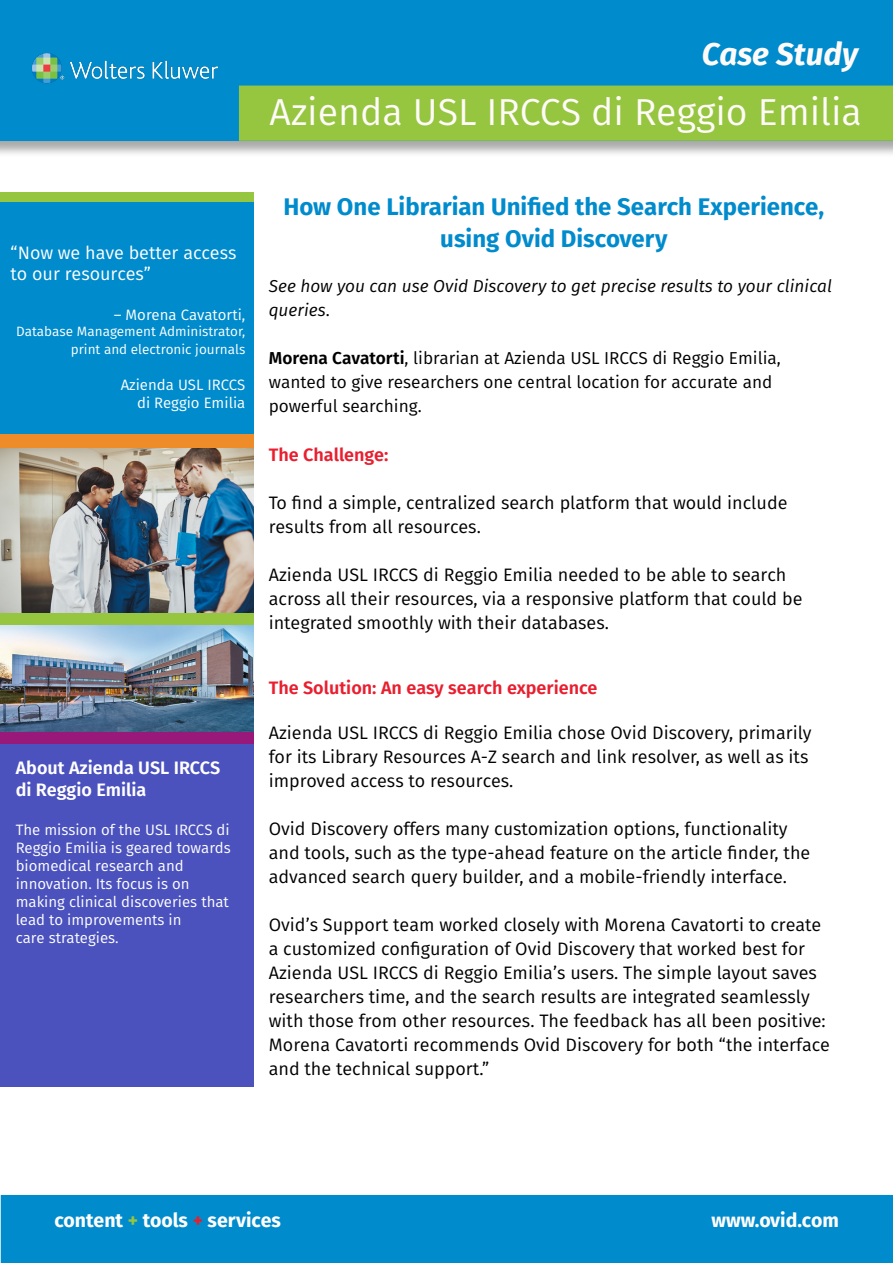
<style>
.page{position:relative;width:893px;height:1263px;background:#fff}
.page>*{position:absolute;margin:0;border:0;box-sizing:border-box;transform-origin:0 0}
.t1{font:37.5px "Fira Sans";color:#fefaf8}
.t2{font:italic 700 31.5px "Fira Sans";color:#fefaf8}
.t3{font:700 24px/32.4px "Fira Sans";color:#008bcd;text-align:center}
.t4{font:700 19.5px "Fira Sans";color:#fff}
.t5{font:18px/24px "Fira Sans";color:#000}
.t6{font:600 18px "Fira Sans";color:#e91e2f}
.t7{font:18px/21.6px "Fira Sans";color:#fff}
.t8{font:600 18px/21.6px "Fira Sans";color:#fff}
.t9{font:17.25px/24px "Fira Sans";color:#000}
.t10{font:italic 17.25px/24px "Fira Sans";color:#000}
.t11{font:15px "Fira Sans";color:#fff}
.t12{font:13.5px/18px "Fira Sans";color:#fff;text-align:right}
.s1{font-style:normal}
.s2{font-weight:600}
.s3{color:#96c540}
.s4{color:#e5202e}
</style>
<div class="page">
<div style="left:0;top:0;width:893px;height:158px;background:#999;opacity:.83"></div>
<div style="left:0;top:0;width:893px;height:141px;background:#008bcd"></div>
<img style="left:19px;top:40px;width:213px;height:57px">
<div style="left:0;top:202px;width:253px;height:233px;background:#008bcd"></div>
<div style="left:0;top:192px;width:253px;height:10px;background:#96c540"></div>
<div style="left:0;top:434px;width:253px;height:14px;background:#ee8c29"></div>
<img style="left:0;top:448px;width:253px;height:165px">
<div style="left:0;top:731px;width:254px;height:13px;background:#98197a"></div>
<div style="left:2px;top:1196px;width:890px;height:66px;background:#008bcd"></div>
<div style="left:1px;top:1195px;width:892px;height:68px;border:2px solid #008bcd"></div>
<div style="left:0;top:613px;width:253px;height:13px;background:#96c540"></div>
<div style="left:1px;top:744px;width:253px;height:342px;background:#4b52bd"></div>
<img style="left:1px;top:626px;width:252px;height:105px">
<div style="left:239px;top:86px;width:654px;height:55px;background:#96c540"></div>
<p class="t2" style="left:702px;top:27px;width:158px">Case Study</p>
<p class="t1" style="left:270px;top:84px;width:594px">Azienda USL IRCCS di Reggio Emilia</p>
<p class="t7" style="left:11px;top:241px;width:227px">“Now we have better access to our resources”</p>
<p class="t11" style="left:114px;top:303px;width:133px">– Morena Cavatorti,</p>
<p class="t12" style="left:16px;top:322px;width:231px">Database Management Administrator, print and electronic journals</p>
<p class="t11" style="left:121px;top:373px;width:126px">Azienda USL IRCCS</p>
<p class="t11" style="left:137px;top:391px;width:110px">di Reggio Emilia</p>
<p class="t8" style="left:16px;top:756px;width:206px">About Azienda USL IRCCS di Reggio Emilia</p>
<p class="t11" style="left:16px;top:819px;width:215px">The mission of the USL IRCCS di</p>
<p class="t11" style="left:16px;top:837px;width:217px">Reggio Emilia is geared towards</p>
<p class="t11" style="left:16px;top:855px;width:170px">biomedical research and</p>
<p class="t11" style="left:16px;top:873px;width:175px">innovation. Its focus is on</p>
<p class="t11" style="left:16px;top:891px;width:215px">making clinical discoveries that</p>
<p class="t11" style="left:16px;top:909px;width:167px">lead to improvements in</p>
<p class="t11" style="left:16px;top:927px;width:104px">care strategies.</p>
<p class="t3" style="left:283px;top:189px;width:542px">How One Librarian Unified the Search Experience, using Ovid Discovery</p>
<p class="t10" style="left:269px;top:273px;width:565px">See how you can use Ovid Discovery to get precise results to your clinical queries<span class="s1">.</span></p>
<p class="t9" style="left:269px;top:345px;width:514px"><span class="s2">Morena Cavatorti</span>, librarian at Azienda USL IRCCS di Reggio Emilia, wanted to give researchers one central location for accurate and powerful searching.</p>
<p class="t6" style="left:269px;top:440px;width:121px">The Challenge:</p>
<p class="t5" style="left:269px;top:490px;width:520px">To find a simple, centralized search platform that would include results from all resources.</p>
<p class="t5" style="left:269px;top:562px;width:535px">Azienda USL IRCCS di Reggio Emilia needed to be able to search across all their resources, via a responsive platform that could be integrated smoothly with their databases.</p>
<p class="t6" style="left:269px;top:672px;width:330px">The Solution: An easy search experience</p>
<p class="t5" style="left:269px;top:720px;width:544px">Azienda USL IRCCS di Reggio Emilia chose Ovid Discovery, primarily for its Library Resources A-Z search and link resolver, as well as its improved access to resources.</p>
<p class="t5" style="left:269px;top:816px;width:543px">Ovid Discovery offers many customization options, functionality and tools, such as the type-ahead feature on the article finder, the advanced search query builder, and a mobile-friendly interface.</p>
<p class="t5" style="left:269px;top:912px;width:563px">Ovid’s Support team worked closely with Morena Cavatorti to create a customized configuration of Ovid Discovery that worked best for Azienda USL IRCCS di Reggio Emilia’s users. The simple layout saves researchers time, and the search results are integrated seamlessly with those from other resources. The feedback has all been positive:<br>Morena Cavatorti recommends Ovid Discovery for both “the interface and the technical support.”</p>
<p class="t4" style="left:54px;top:1203px;width:228px">content <span class="s3">+</span> tools <span class="s4">+</span> services</p>
<p class="t4" style="left:711px;top:1203px;width:129px">www.ovid.com</p>
</div>
